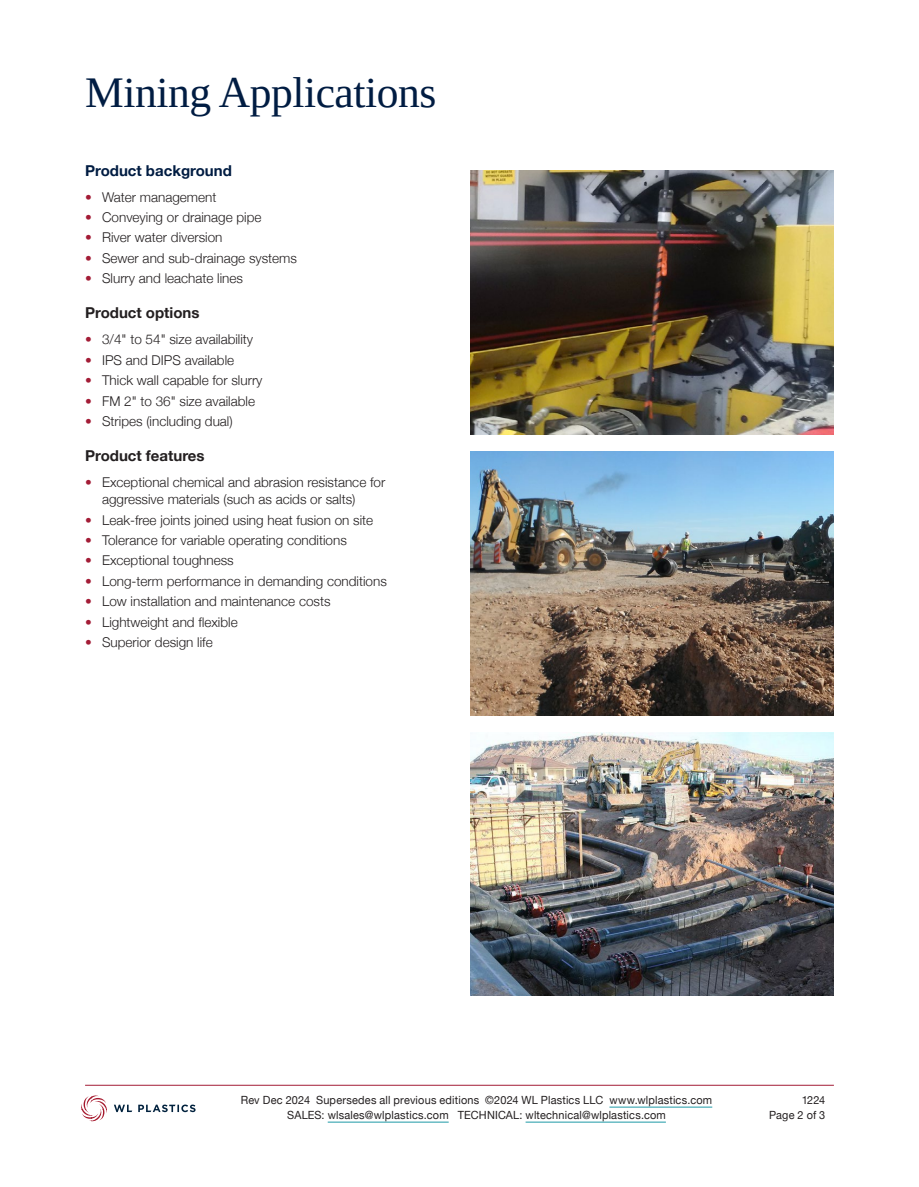
<style>
.page{position:relative;width:919px;height:1187px;background:#fff}
.page>*{position:absolute;margin:0;border:0;box-sizing:border-box;transform-origin:0 0}
.t1{font:43.5px "Tinos";letter-spacing:-.01em;color:#001c42}
.t2{font:700 15px "Helvetica Neue";color:#231f20}
.H3_span_2_cols{font:700 15px "Helvetica Neue";color:#001c42}
.t3{font:300 13.5px/17.2px "Helvetica Neue";color:#231f20}
.t4{font:11.25px/15px "Helvetica Neue";letter-spacing:.02em;color:#231f20;text-align:center}
.s1{color:#a31c36}
</style>
<div class="page">
<svg style="left:114px;top:1104px;width:81px;height:8px"></svg>
<svg style="left:81px;top:1095px;width:26px;height:26px"></svg>
<hr style="left:85px;top:1084px;width:748px;height:1px;background:#a31c36">
<hr style="left:609px;top:1106px;width:103px;height:1px;background:#1e9aa7">
<hr style="left:328px;top:1121px;width:120px;height:1px;background:#1e9aa7">
<hr style="left:525px;top:1121px;width:140px;height:1px;background:#1e9aa7">
<img style="left:470px;top:170px;width:363px;height:264px">
<img style="left:470px;top:451px;width:363px;height:264px">
<img style="left:470px;top:732px;width:363px;height:263px">
<h1 class="t1" style="left:85px;top:64px;width:353px">Mining Applications</h1>
<p class="H3_span_2_cols" style="left:85px;top:159px;width:148px">Product background</p>
<p class="t3" style="left:85px;top:187px;width:133px"><span class="s1">•</span> Water management</p>
<p class="t3" style="left:85px;top:207px;width:178px"><span class="s1">•</span> Conveying or drainage pipe</p>
<p class="t3" style="left:85px;top:228px;width:139px"><span class="s1">•</span> River water diversion</p>
<p class="t3" style="left:85px;top:248px;width:213px"><span class="s1">•</span> Sewer and sub-drainage systems</p>
<p class="t3" style="left:85px;top:269px;width:159px"><span class="s1">•</span> Slurry and leachate lines</p>
<h3 class="t2" style="left:85px;top:301px;width:116px">Product options</h3>
<p class="t3" style="left:85px;top:330px;width:170px"><span class="s1">•</span> 3/4" to 54" size availability</p>
<p class="t3" style="left:85px;top:350px;width:151px"><span class="s1">•</span> IPS and DIPS available</p>
<p class="t3" style="left:85px;top:370px;width:179px"><span class="s1">•</span> Thick wall capable for slurry</p>
<p class="t3" style="left:85px;top:391px;width:171px"><span class="s1">•</span> FM 2" to 36" size available</p>
<p class="t3" style="left:85px;top:411px;width:149px"><span class="s1">•</span> Stripes (including dual)</p>
<h3 class="t2" style="left:85px;top:444px;width:121px">Product features</h3>
<p class="t3" style="left:102px;top:472px;width:285px;text-indent:-17px"><span class="s1">•</span> Exceptional chemical and abrasion resistance for aggressive materials (such as acids or salts)</p>
<p class="t3" style="left:85px;top:510px;width:290px"><span class="s1">•</span> Leak-free joints joined using heat fusion on site</p>
<p class="t3" style="left:85px;top:530px;width:263px"><span class="s1">•</span> Tolerance for variable operating conditions</p>
<p class="t3" style="left:85px;top:551px;width:150px"><span class="s1">•</span> Exceptional toughness</p>
<p class="t3" style="left:85px;top:571px;width:303px"><span class="s1">•</span> Long-term performance in demanding conditions</p>
<p class="t3" style="left:85px;top:592px;width:247px"><span class="s1">•</span> Low installation and maintenance costs</p>
<p class="t3" style="left:85px;top:612px;width:154px"><span class="s1">•</span> Lightweight and flexible</p>
<p class="t3" style="left:85px;top:632px;width:129px"><span class="s1">•</span> Superior design life</p>
<p class="t4" style="left:241px;top:1093px;width:473px">Rev Dec 2024 Supersedes all previous editions ©2024 WL Plastics LLC www.wlplastics.com<br>SALES: wlsales@wlplastics.com TECHNICAL: wltechnical@wlplastics.com</p>
<p class="t4" style="left:769px;top:1093px;width:58px;text-align:right">1224<br>Page 2 of 3</p>
</div>
